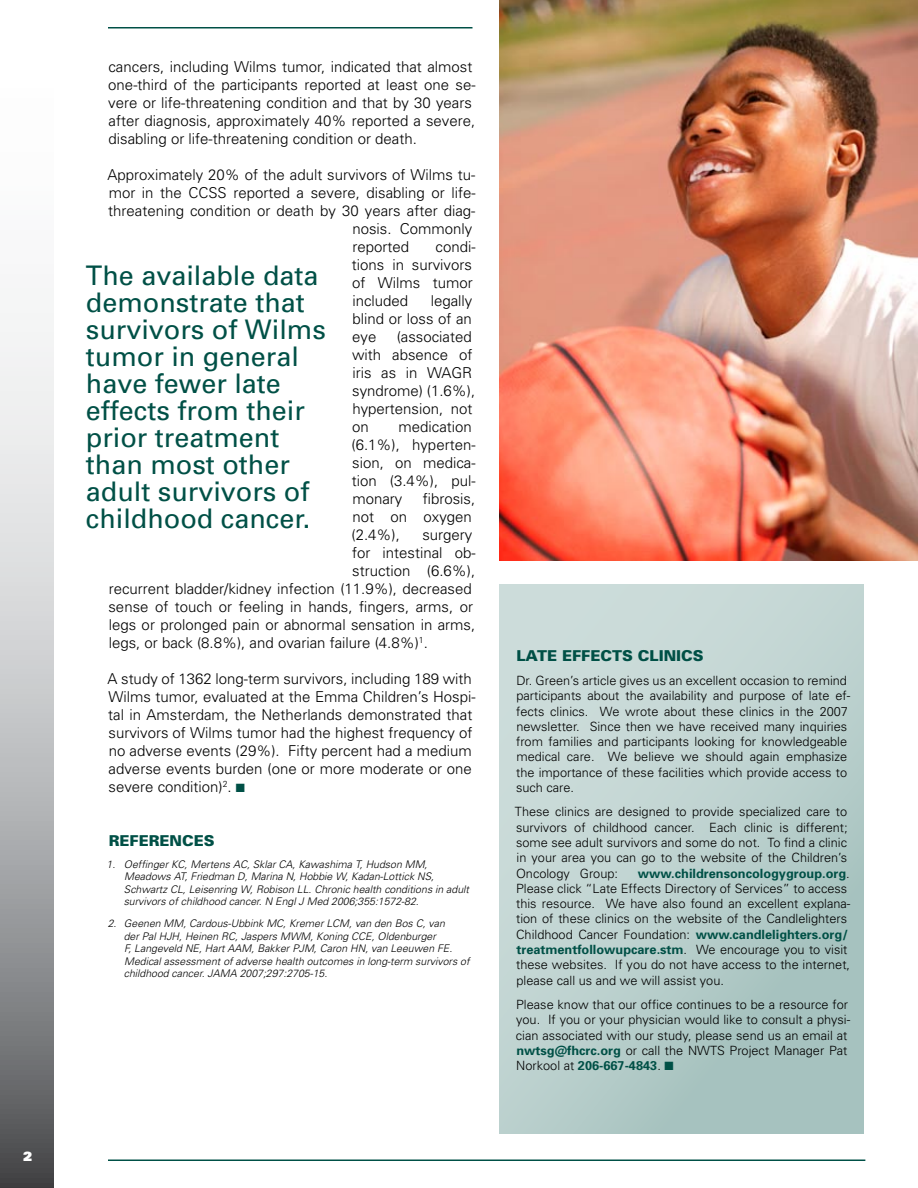
<style>
.page{position:relative;width:918px;height:1188px;background:#fff}
.page>*{position:absolute;margin:0;border:0;box-sizing:border-box;transform-origin:0 0}
.t1{font:27px/27px "Univers";color:#005046}
.t2{font:300 15px/18px "Univers";color:#000}
.t3{font:900 15px "Univers";color:#005046}
.t4{font:300 12.75px/15.3px "Univers";color:#000}
.t5{font:900 12.75px "Univers";color:#fff}
.t6{font:italic 300 10.5px/12.6px "Univers";color:#000}
.s1{color:#005046}
.s2{font-weight:700;color:#005046}
</style>
<div class="page">
<svg style="left:0;top:313px;width:54px;height:875px;background:#b3b4b6"></svg>
<hr style="left:108px;top:1160px;width:757px;height:1px;background:#005046">
<hr style="left:108px;top:27px;width:365px;height:1px;background:#005046">
<svg style="left:500px;top:585px;width:364px;height:549px;background:#bbd0ce"></svg>
<img style="left:500px;top:0;width:418px;height:560px">
<p class="t5" style="left:23px;top:1148px;width:10px">2</p>
<p class="t2" style="left:108px;top:58px;width:369px">cancers, including Wilms tumor, indicated that almost one-third of the participants reported at least one se&shy;vere or life-threatening condition and that by 30 years after diagnosis, approximately 40% reported a severe, disabling or life-threatening condition or death.</p>
<p class="t2" style="left:108px;top:166px;width:369px">Approximately 20% of the adult survivors of Wilms tu-</p>
<p class="t2" style="left:109px;top:184px;width:368px">mor in the CCSS reported a severe, disabling or life-</p>
<p class="t2" style="left:108px;top:202px;width:369px">threatening condition or death by 30 years after diag-</p>
<p class="t2" style="left:352px;top:220px;width:121px">nosis. Commonly</p>
<p class="t2" style="left:352px;top:238px;width:58px">reported</p>
<p class="t2" style="left:352px;top:238px;width:125px;text-indent:84px">condi&shy;tions in survivors of Wilms tumor included</p>
<h1 class="t1" style="left:86px;top:262px;width:242px">The available data demonstrate that survivors of Wilms tumor in general have fewer late effects from their prior treatment than most other adult survivors of childhood cancer.</h1>
<p class="t2" style="left:352px;top:292px;width:122px;text-align:justify;text-indent:79px">legally blind or loss of an eye</p>
<p class="t2" style="left:352px;top:328px;width:125px;text-indent:45px">(associated with absence of iris as in WAGR syndrome) (1.6%), hypertension, not on</p>
<p class="t2" style="left:352px;top:418px;width:125px;text-indent:47px">medication (6.1%), hyperten&shy;sion, on medica&shy;tion (3.4%), pul&shy;monary</p>
<p class="t2" style="left:352px;top:490px;width:125px;text-indent:71px">fibrosis, not on oxygen (2.4%),</p>
<p class="t2" style="left:422px;top:526px;width:52px">surgery</p>
<p class="t2" style="left:352px;top:544px;width:125px">for intestinal ob-</p>
<p class="t2" style="left:352px;top:562px;width:125px">struction (6.6%),</p>
<p class="t2" style="left:109px;top:580px;width:365px">recurrent bladder/kidney infection (11.9%), decreased</p>
<p class="t2" style="left:108px;top:598px;width:366px">sense of touch or feeling in hands, fingers, arms, or</p>
<p class="t2" style="left:109px;top:616px;width:368px">legs or prolonged pain or abnormal sensation in arms,</p>
<p class="t2" style="left:109px;top:634px;width:321px">legs, or back (8.8%), and ovarian failure (4.8%)<sup>1</sup>.</p>
<p class="t2" style="left:108px;top:670px;width:370px">A study of 1362 long-term survivors, including 189 with Wilms tumor, evaluated at the Emma Children’s Hospi&shy;tal in Amsterdam, the Netherlands demonstrated that survivors of Wilms tumor had the highest frequency of no adverse events (29%). Fifty percent had a medium adverse events burden (one or more moderate or one severe condition)<sup>2</sup>. <span class="s1">■</span></p>
<p class="t3" style="left:109px;top:831px;width:107px">REFERENCES</p>
<p class="t6" style="left:124px;top:858px;width:347px;text-indent:-17px">1. Oeffinger KC, Mertens AC, Sklar CA, Kawashima T, Hudson MM, Meadows AT, Friedman D, Marina N, Hobbie W, Kadan-Lottick NS, Schwartz CL, Leisenring W, Robison LL. Chronic health conditions in adult survivors of childhood cancer. N Engl J Med 2006;355:1572-82.</p>
<p class="t6" style="left:124px;top:917px;width:347px;text-indent:-16px">2. Geenen MM, Cardous-Ubbink MC, Kremer LCM, van den Bos C, van<br>der Pal HJH, Heinen RC, Jaspers MWM, Koning CCE, Oldenburger<br>F, Langeveld NE, Hart AAM, Bakker PJM, Caron HN, van Leeuwen FE.<br>Medical assessment of adverse health outcomes in long-term survivors of childhood cancer. JAMA 2007;297:2705-15.</p>
<p class="t3" style="left:516px;top:646px;width:189px">LATE EFFECTS CLINICS</p>
<p class="t4" style="left:516px;top:673px;width:336px">Dr. Green’s article gives us an excellent occasion to remind participants about the availability and purpose of late ef&shy;fects clinics. We wrote about these clinics in the 2007 newsletter. Since then we have received many inquiries from families and participants looking for knowledgeable medical care. We believe we should again emphasize the importance of these facilities which provide access to such care.</p>
<p class="t4" style="left:515px;top:804px;width:334px;text-align:justify">These clinics are designed to provide specialized care to survivors of childhood cancer. Each clinic is different; some see adult survivors and some do not. To find a clinic in your area you can go to the website of the Children’s Oncology Group:</p>
<p class="t4" style="left:516px;top:865px;width:336px;text-indent:122px"><span class="s2">www.childrensoncologygroup.org</span>.<br>Please click “Late Effects Directory of Services” to access this resource. We have also found an excellent explana&shy;tion of these clinics on the website of the Candlelighters Childhood Cancer Foundation: <span class="s2">www.candlelighters.org/ treatmentfollowupcare.stm</span>. We encourage you to visit these websites. If you do not have access to the internet, please call us and we will assist you.</p>
<p class="t4" style="left:516px;top:997px;width:336px">Please know that our office continues to be a resource for you. If you or your physician would like to consult a physi&shy;cian associated with our study, please send us an email at <span class="s2">nwtsg@fhcrc.org</span> or call the NWTS Project Manager Pat Norkool at <span class="s2">206-667-4843</span>. <span class="s1">■</span></p>
</div>
